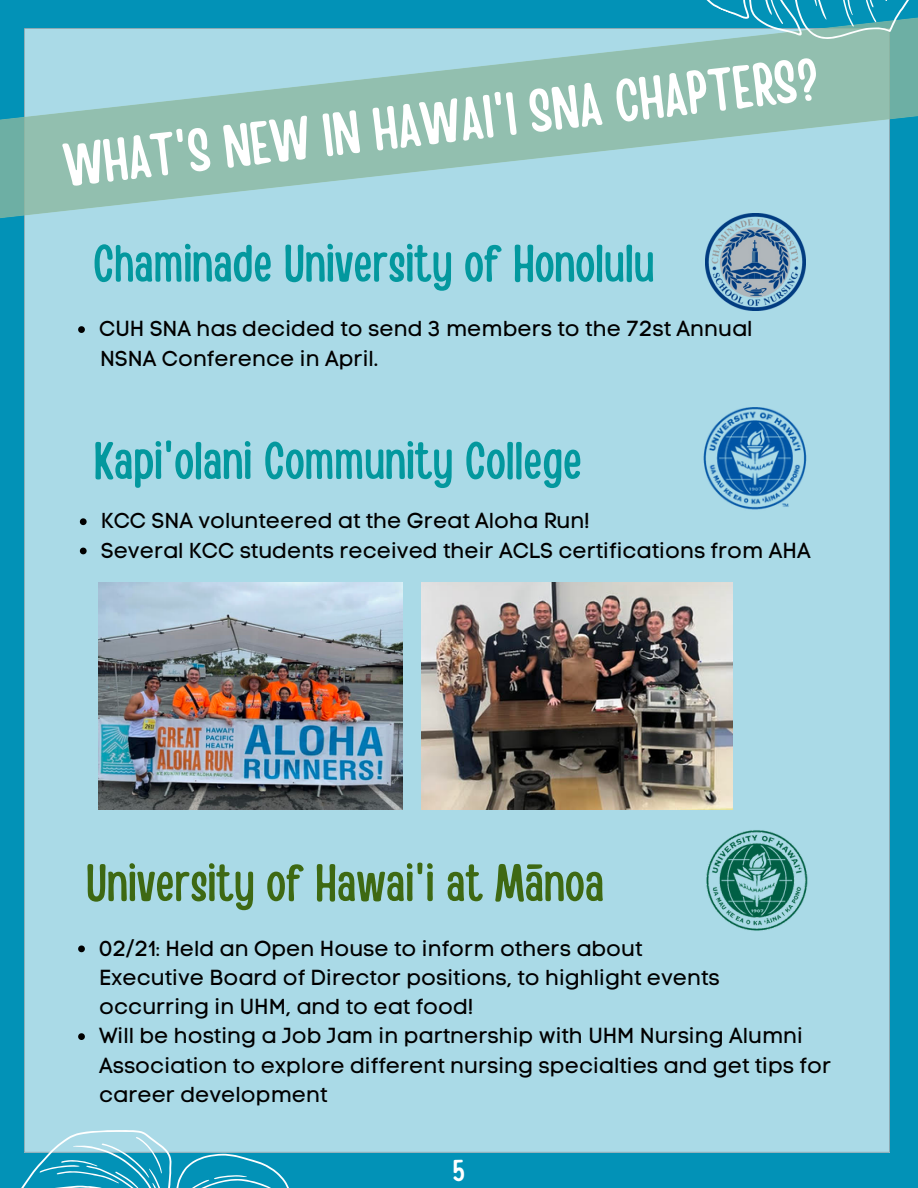
<style>
.page{position:relative;width:918px;height:1188px;background:#0292b7}
.page>*{position:absolute;margin:0;border:0;box-sizing:border-box;transform-origin:0 0}
.t1{font:60px "Handy Casual Condensed";color:#fff}
.t2{font:52.5px "Handy Casual Condensed";color:#03989e}
.t3{font:52.5px "Handy Casual Condensed";color:#3e6913}
.t4{font:30px "Handy Casual Condensed";color:#fff}
.t5{font:21.6px/29.2px "Code Pro Normal LC";color:#000}
</style>
<div class="page">
<div style="left:24px;top:224px;width:866px;height:928px;background:#aadae7"></div>
<svg style="left:0;top:28px;width:918px;height:196px;background:#98caca"></svg>
<svg style="left:599px;top:0;width:319px;height:78px"></svg>
<svg style="left:21px;top:1123px;width:282px;height:65px"></svg>
<img style="left:699px;top:829px;width:112px;height:104px">
<img style="left:650px;top:408px;width:210px;height:103px">
<img style="left:422px;top:583px;width:310px;height:227px">
<img style="left:99px;top:583px;width:304px;height:227px">
<svg style="left:78px;top:946px;width:7px;height:6px"></svg>
<svg style="left:80px;top:518px;width:7px;height:7px"></svg>
<svg style="left:80px;top:548px;width:7px;height:6px"></svg>
<img style="left:705px;top:214px;width:100px;height:96px">
<svg style="left:78px;top:326px;width:7px;height:7px"></svg>
<svg style="left:78px;top:1033px;width:7px;height:7px"></svg>
<h1 class="t1" style="left:60px;top:129px;width:760px;rotate:-7deg">WHAT'S NEW IN HAWAI'I SNA CHAPTERS?</h1>
<h2 class="t2" style="left:93px;top:229px;width:563px">Chaminade University of Honolulu</h2>
<p class="t5" style="left:99px;top:314px;width:655px">CUH SNA has decided to send 3 members to the 72st Annual<br>NSNA Conference in April.</p>
<h2 class="t2" style="left:94px;top:427px;width:490px">Kapi'olani Community College</h2>
<p class="t5" style="left:101px;top:506px;width:711px">KCC SNA volunteered at the Great Aloha Run!<br>Several KCC students received their ACLS certifications from AHA</p>
<h2 class="t3" style="left:86px;top:849px;width:520px">University of Hawai'i at Mānoa</h2>
<p class="t5" style="left:99px;top:933px;width:622px">02/21: Held an Open House to inform others about<br>Executive Board of Director positions, to highlight events occurring in UHM, and to eat food!</p>
<p class="t5" style="left:99px;top:1021px;width:734px">Will be hosting a Job Jam in partnership with UHM Nursing Alumni<br>Association to explore different nursing specialties and get tips for career development</p>
<h3 class="t4" style="left:452px;top:1151px;width:14px">5</h3>
</div>
